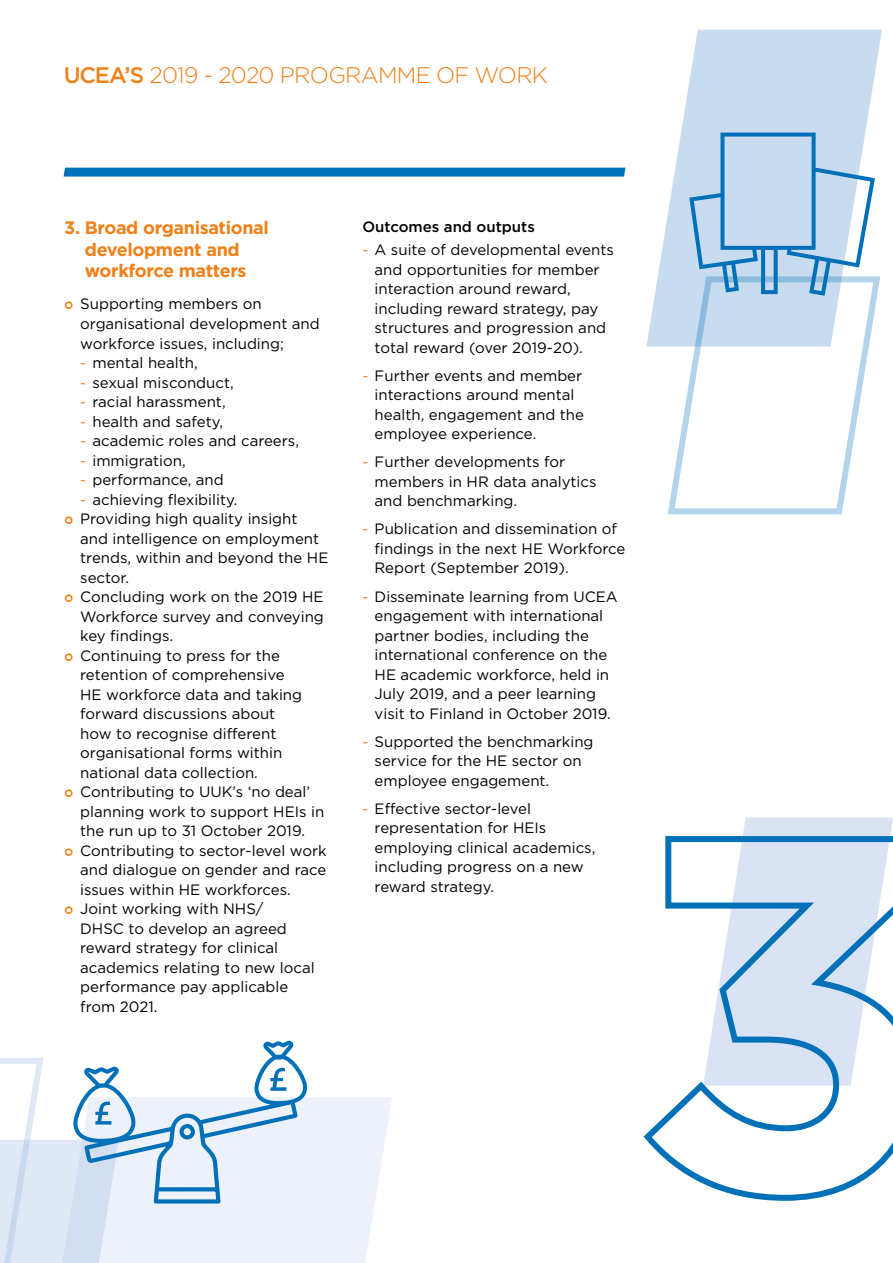
<style>
.page{position:relative;width:893px;height:1263px;background:#fff}
.page>*{position:absolute;margin:0;border:0;box-sizing:border-box;transform-origin:0 0}
.t1{font:300 22.5px "Gotham";letter-spacing:-.03em;color:#f08018}
.t2{font:700 18px/21.6px "Gotham";letter-spacing:-.02em;color:#f08018;text-align:center}
.t3{font:15px/19.5px "Gotham";color:#000}
.t4{font:500 15px "Gotham";color:#000}
.s1{font-weight:500}
.s2{font-size:14.25px;color:#f08018}
</style>
<div class="page">
<svg style="left:64px;top:168px;width:561px;height:9px;background:#0b77bb"></svg>
<svg style="left:743px;top:817px;width:150px;height:16px;background:#dbe4f3"></svg>
<svg style="left:646px;top:30px;width:236px;height:316px;fill:#c9dbee"></svg>
<svg style="left:664px;top:272px;width:218px;height:243px"></svg>
<svg style="left:689px;top:133px;width:186px;height:163px;background:#b1cfe8"></svg>
<svg style="left:308px;top:1097px;width:84px;height:166px;fill:#edf1f9"></svg>
<svg style="left:643px;top:833px;width:250px;height:368px"></svg>
<svg style="left:0;top:1041px;width:308px;height:222px"></svg>
<p class="t1" style="left:64px;top:62px;width:486px"><span class="s1">UCEA’S</span> 2019 - 2020 PROGRAMME OF WORK</p>
<p class="t2" style="left:64px;top:216px;width:206px">3. Broad organisational development and workforce matters</p>
<p class="t3" style="left:80px;top:294px;width:241px">Supporting members on organisational development and workforce issues, including;</p>
<p class="t3" style="left:80px;top:353px;width:119px"><span class="s2">-</span> mental health,</p>
<p class="t3" style="left:80px;top:372px;width:155px"><span class="s2">-</span> sexual misconduct,</p>
<p class="t3" style="left:80px;top:392px;width:147px"><span class="s2">-</span> racial harassment,</p>
<p class="t3" style="left:80px;top:411px;width:144px"><span class="s2">-</span> health and safety,</p>
<p class="t3" style="left:80px;top:431px;width:220px"><span class="s2">-</span> academic roles and careers,</p>
<p class="t3" style="left:80px;top:450px;width:107px"><span class="s2">-</span> immigration,</p>
<p class="t3" style="left:80px;top:470px;width:145px"><span class="s2">-</span> performance, and</p>
<p class="t3" style="left:80px;top:489px;width:159px"><span class="s2">-</span> achieving flexibility.</p>
<p class="t3" style="left:80px;top:509px;width:250px">Providing high quality insight and intelligence on employment trends, within and beyond the HE sector.</p>
<p class="t3" style="left:80px;top:587px;width:245px;text-align:justify">Concluding work on the 2019 HE Workforce survey and conveying key findings.</p>
<p class="t3" style="left:80px;top:645px;width:223px">Continuing to press for the retention of comprehensive<br>HE workforce data and taking forward discussions about how to recognise different organisational forms within national data collection.</p>
<p class="t3" style="left:80px;top:782px;width:246px">Contributing to UUK’s ‘no deal’ planning work to support HEIs in the run up to 31 October 2019.</p>
<p class="t3" style="left:80px;top:840px;width:248px;text-align:justify">Contributing to sector-level work and dialogue on gender and race issues within HE workforces.</p>
<p class="t3" style="left:80px;top:899px;width:236px">Joint working with NHS/<br>DHSC to develop an agreed reward strategy for clinical academics relating to new local performance pay applicable from 2021.</p>
<p class="t4" style="left:362px;top:218px;width:174px">Outcomes and outputs</p>
<p class="t3" style="left:375px;top:240px;width:241px;text-indent:-12px"><span class="s2">-</span> A suite of developmental events and opportunities for member interaction around reward, including reward strategy, pay structures and progression and total reward (over 2019-20).</p>
<p class="t3" style="left:375px;top:366px;width:211px;text-indent:-12px"><span class="s2">-</span> Further events and member interactions around mental health, engagement and the employee experience.</p>
<p class="t3" style="left:375px;top:452px;width:224px;text-indent:-12px"><span class="s2">-</span> Further developments for members in HR data analytics and benchmarking.</p>
<p class="t3" style="left:375px;top:519px;width:252px;text-indent:-12px"><span class="s2">-</span> Publication and dissemination of findings in the next HE Workforce<br>Report (September 2019).</p>
<p class="t3" style="left:375px;top:586px;width:245px;text-indent:-12px"><span class="s2">-</span> Disseminate learning from UCEA engagement with international partner bodies, including the international conference on the<br>HE academic workforce, held in<br>July 2019, and a peer learning visit to Finland in October 2019.</p>
<p class="t3" style="left:375px;top:731px;width:220px;text-indent:-12px"><span class="s2">-</span> Supported the benchmarking service for the HE sector on employee engagement.</p>
<p class="t3" style="left:375px;top:798px;width:222px;text-indent:-12px"><span class="s2">-</span> Effective sector-level representation for HEIs employing clinical academics, including progress on a new reward strategy.</p>
</div>
